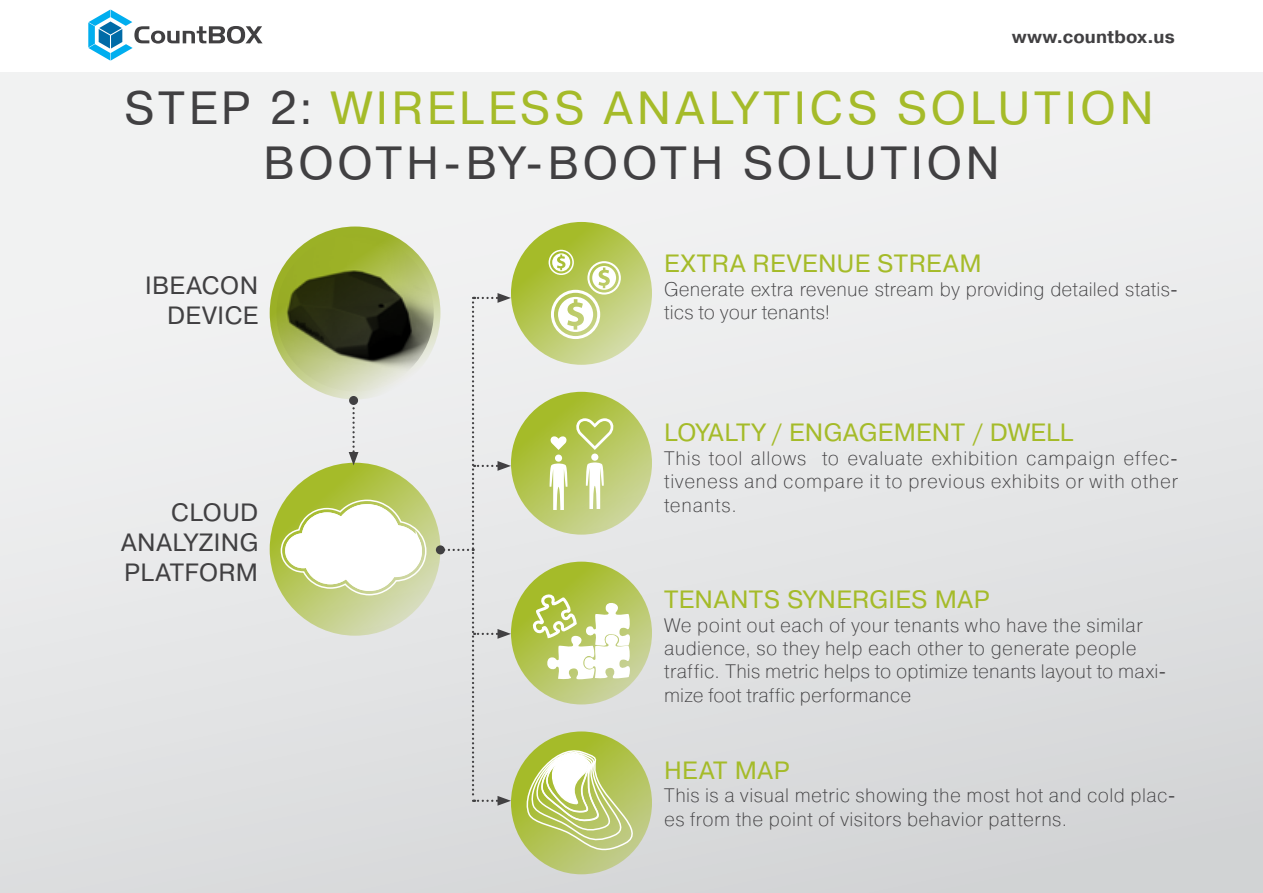
<style>
.page{position:relative;width:1263px;height:893px;background:#fff}
.page>*{position:absolute;margin:0;border:0;box-sizing:border-box;transform-origin:0 0}
.t1{font:46.5px/55.8px "Pragmatica C";letter-spacing:.155em;color:#414042;text-align:center}
.t2{font:24.9px "Pragmatica C";letter-spacing:.03em;color:#a5bb29}
.t3{font:24.9px/30px "Pragmatica C";letter-spacing:.035em;color:#414042;text-align:right}
.t4{font:24.9px "Pragmatica C";letter-spacing:.085em;color:#a5bb29}
.t5{font:19.5px/23.4px "Pragmatica Light C";letter-spacing:.02em;color:#414042}
.t6{font:700 18px "Pragmatica C";letter-spacing:.005em;color:#414042}
.s1{color:#a5bb29}
</style>
<div class="page">
<svg style="left:88px;top:10px;width:175px;height:51px"></svg>
<div style="left:0;top:72px;width:1263px;height:821px;background:linear-gradient(to bottom,#f5f6f6,#d7d9da)"></div>
<svg style="left:511px;top:222px;width:141px;height:143px;background:#b8c85e"></svg>
<svg style="left:549px;top:250px;width:72px;height:89px"></svg>
<svg style="left:270px;top:463px;width:170px;height:173px;background:#bcca6e"></svg>
<svg style="left:270px;top:227px;width:170px;height:172px;background:#7b8449"></svg>
<svg style="left:349px;top:403px;width:9px;height:62px"></svg>
<div style="left:349px;top:396px;width:9px;height:9px;background:#414042;border-radius:50%"></div>
<svg style="left:280px;top:499px;width:147px;height:97px"></svg>
<svg style="left:511px;top:392px;width:141px;height:143px;background:#b7c75d"></svg>
<svg style="left:511px;top:731px;width:141px;height:143px;background:#b2c258"></svg>
<svg style="left:511px;top:562px;width:141px;height:142px;background:#b4c45a"></svg>
<svg style="left:440px;top:293px;width:71px;height:513px;background:#e2e3e4"></svg>
<div style="left:436px;top:545px;width:9px;height:9px;background:#414042;border-radius:50%"></div>
<div style="left:555px;top:455px;width:7px;height:7px;background:#fff;border-radius:50%"></div>
<svg style="left:550px;top:463px;width:17px;height:47px"></svg>
<svg style="left:550px;top:436px;width:17px;height:14px"></svg>
<div style="left:591px;top:454px;width:7px;height:7px;background:#fff;border-radius:50%"></div>
<svg style="left:586px;top:462px;width:18px;height:47px"></svg>
<svg style="left:575px;top:418px;width:39px;height:32px"></svg>
<svg style="left:522px;top:747px;width:114px;height:113px"></svg>
<svg style="left:530px;top:592px;width:102px;height:88px"></svg>
<p class="t6" style="left:1012px;top:26px;width:164px">www.countbox.us</p>
<h1 class="t1" style="left:124px;top:80px;width:1031px">STEP 2: <span class="s1">WIRELESS ANALYTICS SOLUTION<br></span>BOOTH-BY-BOOTH SOLUTION</h1>
<p class="t3" style="left:145px;top:270px;width:115px">IBEACON<br>DEVICE</p>
<p class="t3" style="left:121px;top:497px;width:139px;text-align:justify;text-indent:50px">CLOUD ANALYZING PLATFORM</p>
<p class="t2" style="left:664px;top:250px;width:319px">EXTRA REVENUE STREAM</p>
<p class="t5" style="left:664px;top:277px;width:515px">Generate extra revenue stream by providing detailed statis&shy;tics to your tenants!</p>
<p class="t4" style="left:664px;top:419px;width:403px">LOYALTY / ENGAGEMENT / DWELL</p>
<p class="t5" style="left:664px;top:446px;width:515px;text-align:justify">This tool allows to evaluate exhibition campaign effec&shy;tiveness and compare it to previous exhibits or with other tenants.</p>
<p class="t2" style="left:664px;top:586px;width:327px">TENANTS SYNERGIES MAP</p>
<p class="t5" style="left:664px;top:613px;width:504px">We point out each of your tenants who have the similar audience, so they help each other to generate people traffic. This metric helps to optimize tenants layout to maxi&shy;mize foot traffic performance</p>
<p class="t2" style="left:664px;top:757px;width:127px">HEAT MAP</p>
<p class="t5" style="left:664px;top:784px;width:513px">This is a visual metric showing the most hot and cold plac&shy;es from the point of visitors behavior patterns.</p>
</div>
